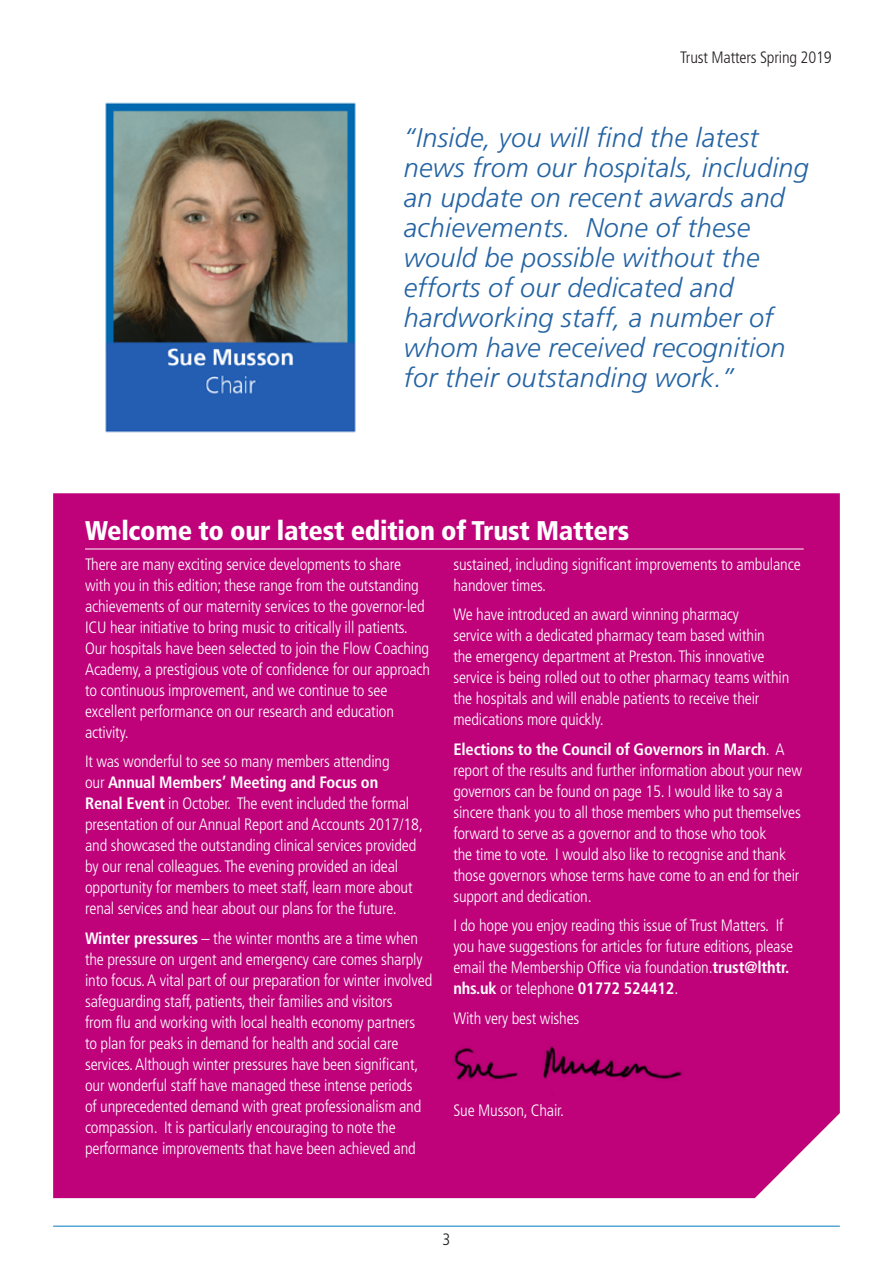
<style>
.page{position:relative;width:893px;height:1263px;background:#fff}
.page>*{position:absolute;margin:0;border:0;box-sizing:border-box;transform-origin:0 0}
.t1{font:italic 300 27px/30px "Frutiger LT Std";letter-spacing:.01em;color:#2463a3}
.t2{font:900 condensed 27px "Frutiger LT Std";letter-spacing:-.01em;color:#fff}
.t3{font:300 condensed 16.5px/21px "Frutiger LT Std";letter-spacing:-.01em;color:#fff}
.t4{font:300 condensed 16.5px "Frutiger LT Std";letter-spacing:-.01em;color:#231f20}
.s1{font-weight:700}
</style>
<div class="page">
<hr style="left:53px;top:1226px;width:787px;height:1px;background:#007bc3">
<div style="left:53px;top:493px;width:787px;height:705px;background:#bf027a"></div>
<img style="left:105px;top:102px;width:251px;height:331px">
<hr style="left:85px;top:549px;width:719px;height:1px;background:#fff">
<img style="left:437px;top:1032px;width:251px;height:71px">
<p class="t4" style="left:680px;top:48px;width:153px">Trust Matters Spring 2019</p>
<p class="t1" style="left:404px;top:123px;width:407px">“Inside, you will find the latest news from our hospitals, including an update on recent awards and achievements. None of these would be possible without the efforts of our dedicated and hardworking staff, a number of whom have received recognition for their outstanding work.”</p>
<h1 class="t2" style="left:85px;top:514px;width:546px">Welcome to our latest edition of Trust Matters</h1>
<p class="t3" style="left:85px;top:554px;width:347px">There are many exciting service developments to share with you in this edition; these range from the outstanding achievements of our maternity services to the governor-led ICU hear initiative to bring music to critically ill patients.<br>Our hospitals have been selected to join the Flow Coaching Academy, a prestigious vote of confidence for our approach to continuous improvement, and we continue to see excellent performance on our research and education activity.</p>
<p class="t3" style="left:85px;top:751px;width:339px">It was wonderful to see so many members attending<br>our <span class="s1">Annual Members’ Meeting and Focus on<br>Renal Event</span> in October. The event included the formal presentation of our Annual Report and Accounts 2017/18, and showcased the outstanding clinical services provided by our renal colleagues. The evening provided an ideal opportunity for members to meet staff, learn more about renal services and hear about our plans for the future.</p>
<p class="t3" style="left:85px;top:928px;width:349px"><span class="s1">Winter pressures</span> – the winter months are a time when the pressure on urgent and emergency care comes sharply into focus. A vital part of our preparation for winter involved safeguarding staff, patients, their families and visitors<br>from flu and working with local health economy partners<br>to plan for peaks in demand for health and social care services. Although winter pressures have been significant, our wonderful staff have managed these intense periods<br>of unprecedented demand with great professionalism and compassion. It is particularly encouraging to note the performance improvements that have been achieved and</p>
<p class="t3" style="left:453px;top:554px;width:349px">sustained, including significant improvements to ambulance handover times.</p>
<p class="t3" style="left:453px;top:604px;width:337px">We have introduced an award winning pharmacy<br>service with a dedicated pharmacy team based within<br>the emergency department at Preston. This innovative service is being rolled out to other pharmacy teams within the hospitals and will enable patients to receive their medications more quickly.</p>
<p class="t3" style="left:453px;top:739px;width:350px"><span class="s1">Elections to the Council of Governors in March</span>. A report of the results and further information about your new governors can be found on page 15. I would like to say a sincere thank you to all those members who put themselves forward to serve as a governor and to those who took<br>the time to vote. I would also like to recognise and thank those governors whose terms have come to an end for their support and dedication.</p>
<p class="t3" style="left:453px;top:915px;width:341px">I do hope you enjoy reading this issue of Trust Matters. If you have suggestions for articles for future editions, please email the Membership Office via foundation.<span class="s1">trust@lthtr. nhs.uk</span> or telephone <span class="s1">01772 524412</span>.</p>
<p class="t3" style="left:453px;top:1008px;width:127px">With very best wishes</p>
<p class="t3" style="left:453px;top:1100px;width:112px">Sue Musson, Chair.</p>
<p class="t4" style="left:442px;top:1230px;width:9px">3</p>
</div>
